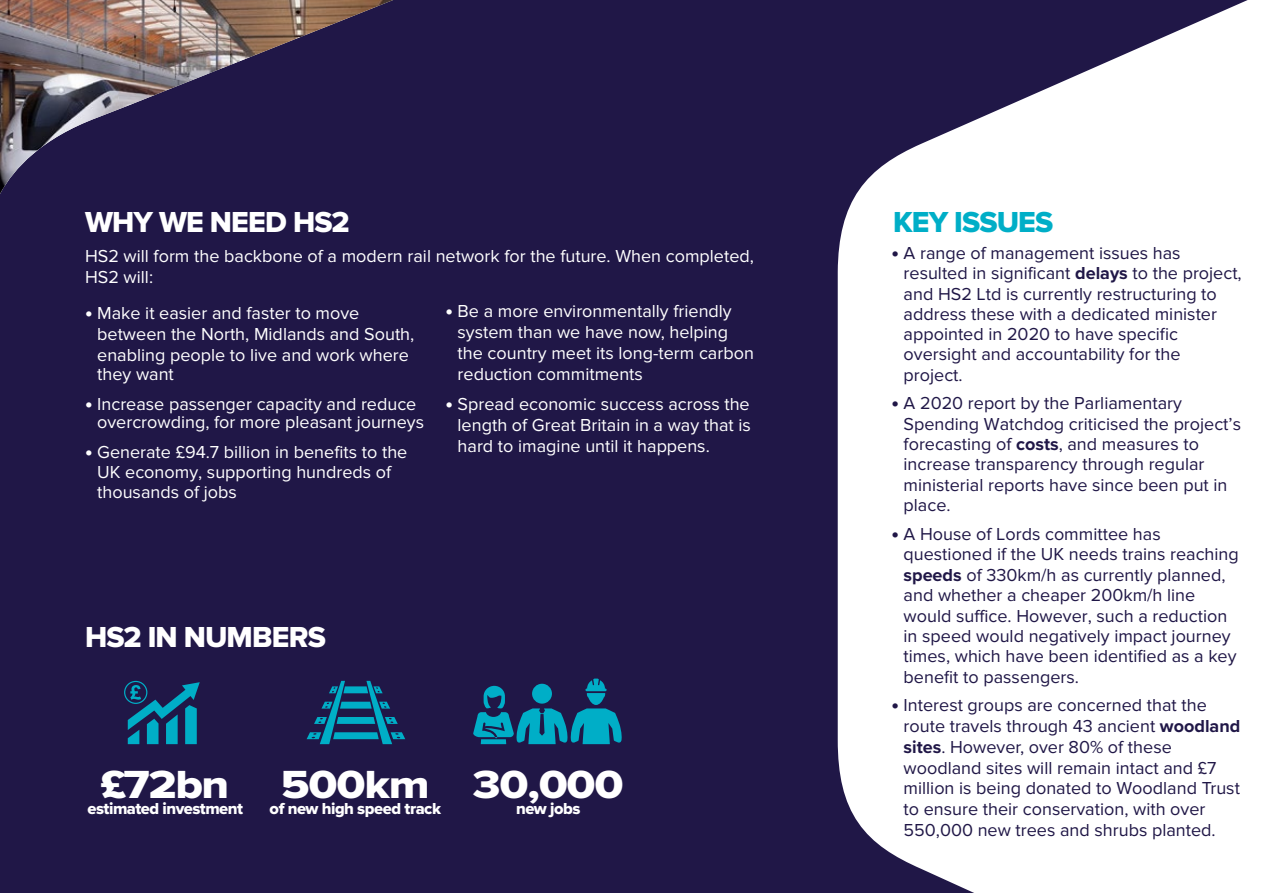
<style>
.page{position:relative;width:1263px;height:893px;background:#201747}
.page>*{position:absolute;margin:0;border:0;box-sizing:border-box;transform-origin:0 0}
.t1{font:40.65px "Proxima Nova Extrabld";letter-spacing:-.025em;color:#fff;scale:1.15 1}
.t2{font:30px "Proxima Nova Extrabld";letter-spacing:-.03em;color:#fff}
.t3{font:30px "Proxima Nova Extrabld";letter-spacing:-.03em;color:#00aec7}
.t4{font:18px/20.4px "Proxima Nova";color:#201747}
.t5{font:18px/21px "Proxima Nova";color:#fff}
.t6{font:16.5px "Proxima Nova Extrabld";letter-spacing:-.03em;color:#fff}
.s1{font-family:"Proxima Nova Extrabld";font-size:21px}
.s2{font-weight:700}
</style>
<div class="page">
<img style="left:0;top:0;width:393px;height:194px">
<svg style="left:837px;top:0;width:426px;height:893px"></svg>
<svg style="left:124px;top:681px;width:76px;height:63px"></svg>
<svg style="left:307px;top:681px;width:98px;height:63px"></svg>
<svg style="left:473px;top:679px;width:149px;height:66px"></svg>
<h2 class="t2" style="left:85px;top:205px;width:266px">WHY WE NEED HS2</h2>
<p class="t5" style="left:85px;top:245px;width:670px">HS2 will form the backbone of a modern rail network for the future. When completed,<br>HS2 will:</p>
<p class="t5" style="left:97px;top:303px;width:319px;line-height:20.2px;text-indent:-12px"><span class="s1">•</span> Make it easier and faster to move between the North, Midlands and South, enabling people to live and work where they want</p>
<p class="t5" style="left:97px;top:394px;width:328px;line-height:18.8px;text-indent:-12px"><span class="s1">•</span> Increase passenger capacity and reduce overcrowding, for more pleasant journeys</p>
<p class="t5" style="left:97px;top:442px;width:312px;line-height:20px;text-indent:-12px"><span class="s1">•</span> Generate £94.7 billion in benefits to the<br>UK economy, supporting hundreds of thousands of jobs</p>
<p class="t5" style="left:458px;top:301px;width:298px;text-indent:-12px"><span class="s1">•</span> Be a more environmentally friendly system than we have now, helping the country meet its long-term carbon reduction commitments</p>
<p class="t5" style="left:458px;top:393px;width:295px;text-align:justify;text-indent:-12px"><span class="s1">•</span> Spread economic success across the length of Great Britain in a way that is hard to imagine until it happens.</p>
<h2 class="t2" style="left:85px;top:619px;width:242px">HS2 IN NUMBERS</h2>
<h1 class="t1" style="left:100px;top:761px;width:114px">£72bn</h1>
<h1 class="t1" style="left:281px;top:761px;width:300px">500km 30,000</h1>
<p class="t6" style="left:88px;top:796px;width:157px">estimated investment</p>
<p class="t6" style="left:516px;top:799px;width:66px">new jobs</p>
<p class="t6" style="left:270px;top:799px;width:173px">of new high speed track</p>
<h2 class="t3" style="left:893px;top:204px;width:162px">KEY ISSUES</h2>
<p class="t4" style="left:903px;top:243px;width:340px;text-indent:-12px"><span class="s1">•</span> A range of management issues has resulted in significant <span class="s2">delays</span> to the project, and HS2 Ltd is currently restructuring to address these with a dedicated minister appointed in 2020 to have specific oversight and accountability for the project.</p>
<p class="t4" style="left:903px;top:393px;width:339px;text-indent:-12px"><span class="s1">•</span> A 2020 report by the Parliamentary Spending Watchdog criticised the project’s forecasting of <span class="s2">costs</span>, and measures to increase transparency through regular ministerial reports have since been put in place.</p>
<p class="t4" style="left:903px;top:524px;width:337px;text-indent:-12px"><span class="s1">•</span> A House of Lords committee has questioned if the UK needs trains reaching <span class="s2">speeds</span> of 330km/h as currently planned, and whether a cheaper 200km/h line would suffice. However, such a reduction in speed would negatively impact journey times, which have been identified as a key benefit to passengers.</p>
<p class="t4" style="left:903px;top:695px;width:338px;line-height:20.9px;text-indent:-12px"><span class="s1">•</span> Interest groups are concerned that the route travels through 43 ancient <span class="s2">woodland sites</span>. However, over 80% of these woodland sites will remain intact and £7 million is being donated to Woodland Trust to ensure their conservation, with over 550,000 new trees and shrubs planted.</p>
</div>
